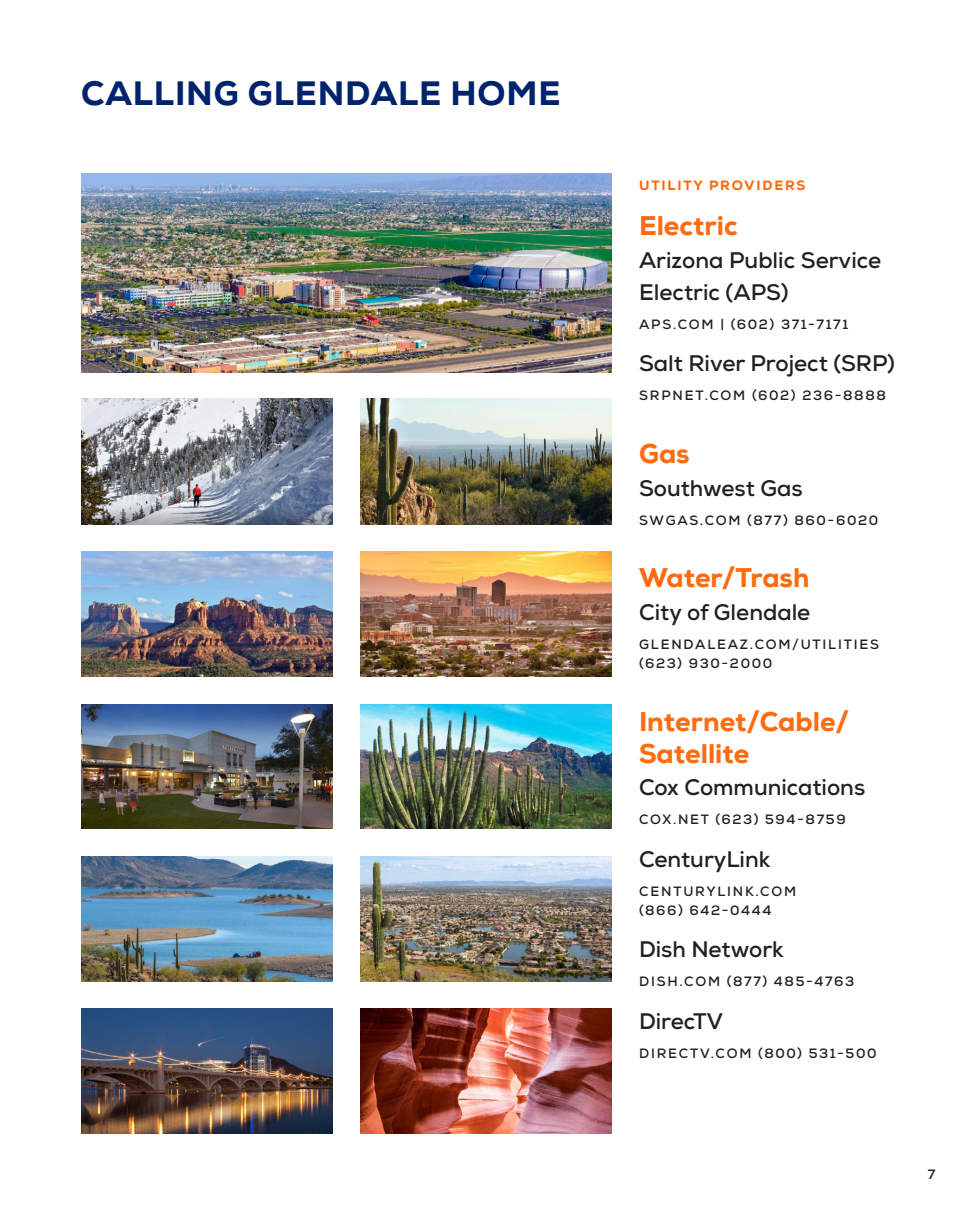
<style>
.page{position:relative;width:972px;height:1215px;background:#fff}
.page>*{position:absolute;margin:0;border:0;box-sizing:border-box;transform-origin:0 0}
.t1{font:800 33.75px "Nexa";letter-spacing:.025em;color:#00236c}
.t2{font:800 27px/32.4px "Nexa";color:#ff6b0f}
.Body{font:700 22.5px/32.4px "Nexa";color:#231f20}
.Folio{font:700 13.5px/18.9px "Nexa";letter-spacing:.12em;color:#231f20}
.Numbers{font:800 13.5px "Nexa";letter-spacing:.135em;color:#ff6b0f}
</style>
<div class="page">
<img style="left:81px;top:551px;width:251px;height:126px">
<img style="left:361px;top:551px;width:251px;height:126px">
<img style="left:81px;top:399px;width:251px;height:126px">
<img style="left:361px;top:399px;width:251px;height:126px">
<img style="left:81px;top:704px;width:251px;height:125px">
<img style="left:361px;top:704px;width:251px;height:125px">
<img style="left:81px;top:856px;width:251px;height:126px">
<img style="left:361px;top:856px;width:251px;height:126px">
<img style="left:81px;top:1008px;width:251px;height:126px">
<img style="left:361px;top:1008px;width:251px;height:126px">
<img style="left:81px;top:174px;width:531px;height:199px">
<p class="t1" style="left:81px;top:71px;width:481px">CALLING GLENDALE HOME</p>
<p class="Numbers" style="left:639px;top:176px;width:168px">UTILITY PROVIDERS</p>
<h2 class="t2" style="left:639px;top:210px;width:100px">Electric</h2>
<p class="Body" style="left:639px;top:244px;width:244px">Arizona Public Service<br>Electric (APS)</p>
<p class="Folio" style="left:639px;top:315px;width:211px">APS.COM | (602) 371-7171</p>
<p class="Body" style="left:639px;top:348px;width:257px">Salt River Project (SRP)</p>
<p class="Folio" style="left:639px;top:386px;width:248px">SRPNET.COM (602) 236-8888</p>
<h2 class="t2" style="left:639px;top:438px;width:52px">Gas</h2>
<p class="Body" style="left:639px;top:472px;width:165px">Southwest Gas</p>
<p class="Folio" style="left:639px;top:511px;width:241px">SWGAS.COM (877) 860-6020</p>
<h2 class="t2" style="left:639px;top:562px;width:172px">Water/Trash</h2>
<p class="Body" style="left:639px;top:596px;width:173px">City of Glendale</p>
<p class="Folio" style="left:639px;top:635px;width:242px">GLENDALEAZ.COM/UTILITIES (623) 930-2000</p>
<h2 class="t2" style="left:639px;top:705px;width:212px">Internet/Cable/<br>Satellite</h2>
<p class="Body" style="left:639px;top:771px;width:228px">Cox Communications</p>
<p class="Folio" style="left:639px;top:810px;width:208px">COX.NET (623) 594-8759</p>
<p class="Body" style="left:639px;top:843px;width:133px">CenturyLink</p>
<p class="Folio" style="left:639px;top:882px;width:159px">CENTURYLINK.COM (866) 642-0444</p>
<p class="Body" style="left:639px;top:933px;width:146px">Dish Network</p>
<p class="Folio" style="left:639px;top:972px;width:217px">DISH.COM (877) 485-4763</p>
<p class="Body" style="left:639px;top:1005px;width:85px">DirecTV</p>
<p class="Folio" style="left:639px;top:1044px;width:239px">DIRECTV.COM (800) 531-500</p>
<p class="Folio" style="left:928px;top:1165px;width:9px">7</p>
</div>
